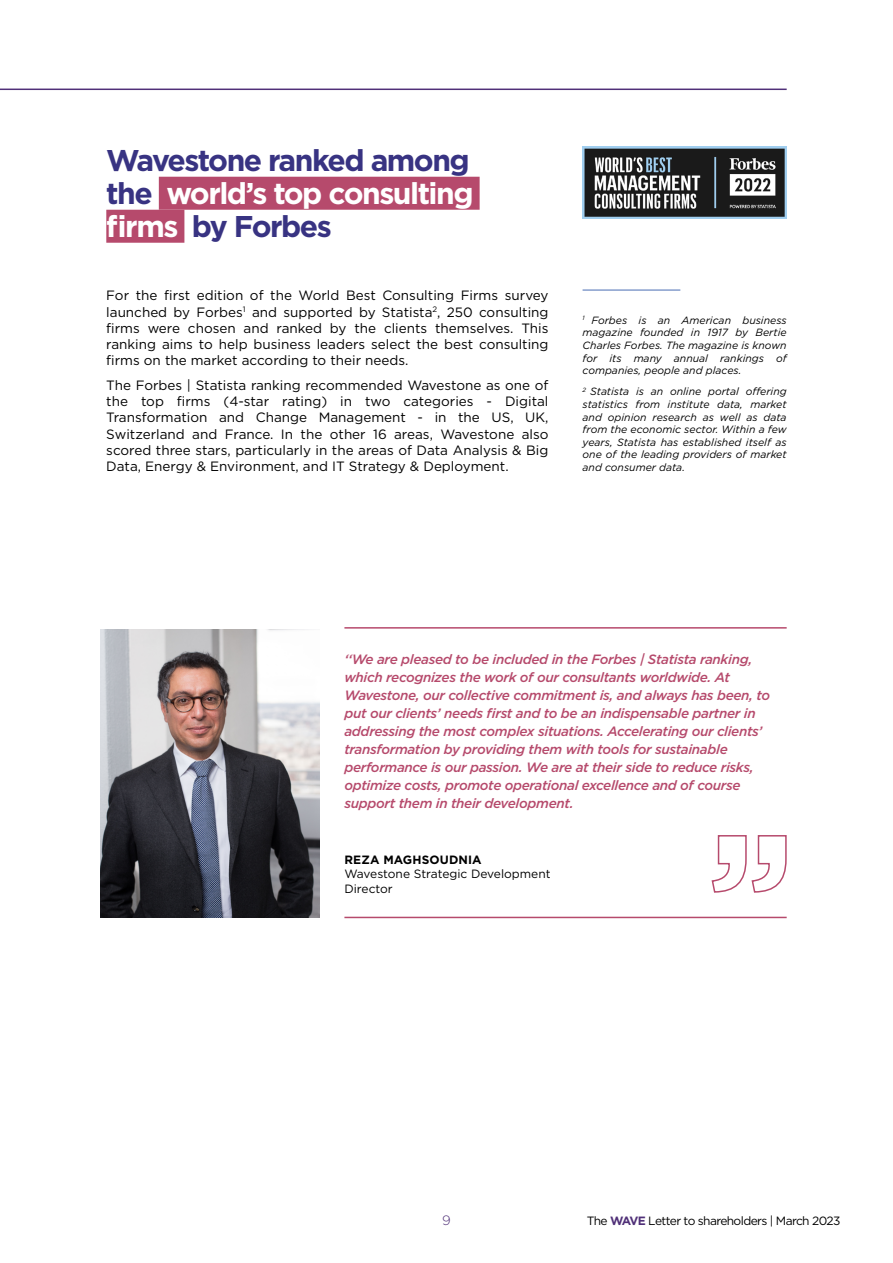
<style>
.page{position:relative;width:893px;height:1263px;background:#fff}
.page>*{position:absolute;margin:0;border:0;box-sizing:border-box;transform-origin:0 0}
.t1{font:700 30px/33px "Gotham";letter-spacing:-.05em;color:#383382}
.t2{font:13.5px/16.2px "Gotham";color:#000;text-align:justify}
.t3{font:italic 500 13.5px/18px "Gotham";letter-spacing:-.025em;color:#b64a6c}
.t4{font:300 13.5px "Gotham";color:#503078}
.t5{font:12px "Gotham";letter-spacing:-.05em;color:#000}
.t6{font:12px/14.4px "Gotham";color:#000}
.t7{font:700 12px "Gotham";letter-spacing:.01em;color:#000}
.t8{font:italic 10.5px/12.6px "Gotham";color:#000;text-align:justify}
.s1{color:#fff}
.s2{font-weight:700;color:#503078}
</style>
<div class="page">
<hr style="left:0;top:89px;width:787px;height:1px;background:#503078">
<div style="left:159px;top:177px;width:321px;height:33px;background:#b64a6c"></div>
<div style="left:106px;top:210px;width:78px;height:33px;background:#b64a6c"></div>
<hr style="left:583px;top:290px;width:97px;height:1px;background:#486cb3">
<img style="left:100px;top:629px;width:220px;height:288px">
<svg style="left:711px;top:835px;width:76px;height:58px"></svg>
<hr style="left:344px;top:627px;width:443px;height:2px;background:#b64a6c">
<hr style="left:344px;top:917px;width:443px;height:1px;background:#b64a6c">
<img style="left:583px;top:147px;width:204px;height:72px">
<h1 class="t1" style="left:106px;top:143px;width:369px">Wavestone ranked among the <span class="s1">world’s top consulting firms</span> by Forbes</h1>
<p class="t2" style="left:106px;top:287px;width:444px">For the first edition of the World Best Consulting Firms survey launched by Forbes<sup>1</sup> and supported by Statista<sup>2</sup>, 250 consulting firms were chosen and ranked by the clients themselves. This ranking aims to help business leaders select the best consulting firms on the market according to their needs.</p>
<p class="t2" style="left:106px;top:377px;width:444px">The Forbes | Statista ranking recommended Wavestone as one of the top firms (4-star rating) in two categories - Digital Transformation and Change Management - in the US, UK, Switzerland and France. In the other 16 areas, Wavestone also scored three stars, particularly in the areas of Data Analysis &amp; Big Data, Energy &amp; Environment, and IT Strategy &amp; Deployment.</p>
<p class="t8" style="left:583px;top:314px;width:206px"><sup>1</sup> Forbes is an American business magazine founded in 1917 by Bertie Charles Forbes. The magazine is known for its many annual rankings of companies, people and places.</p>
<p class="t8" style="left:583px;top:385px;width:206px"><sup>2</sup> Statista is an online portal offering statistics from institute data, market and opinion research as well as data from the economic sector. Within a few years, Statista has established itself as one of the leading providers of market and consumer data.</p>
<p class="t3" style="left:344px;top:650px;width:427px">‘‘We are pleased to be included in the Forbes | Statista ranking, which recognizes the work of our consultants worldwide. At Wavestone, our collective commitment is, and always has been, to put our clients’ needs first and to be an indispensable partner in addressing the most complex situations. Accelerating our clients’ transformation by providing them with tools for sustainable performance is our passion. We are at their side to reduce risks, optimize costs, promote operational excellence and of course support them in their development.</p>
<p class="t7" style="left:344px;top:852px;width:139px">REZA MAGHSOUDNIA</p>
<p class="t6" style="left:344px;top:866px;width:208px">Wavestone Strategic Development<br>Director</p>
<p class="t4" style="left:442px;top:1212px;width:10px">9</p>
<p class="t5" style="left:587px;top:1213px;width:255px">The <span class="s2">WAVE</span> Letter to shareholders | March 2023</p>
</div>
